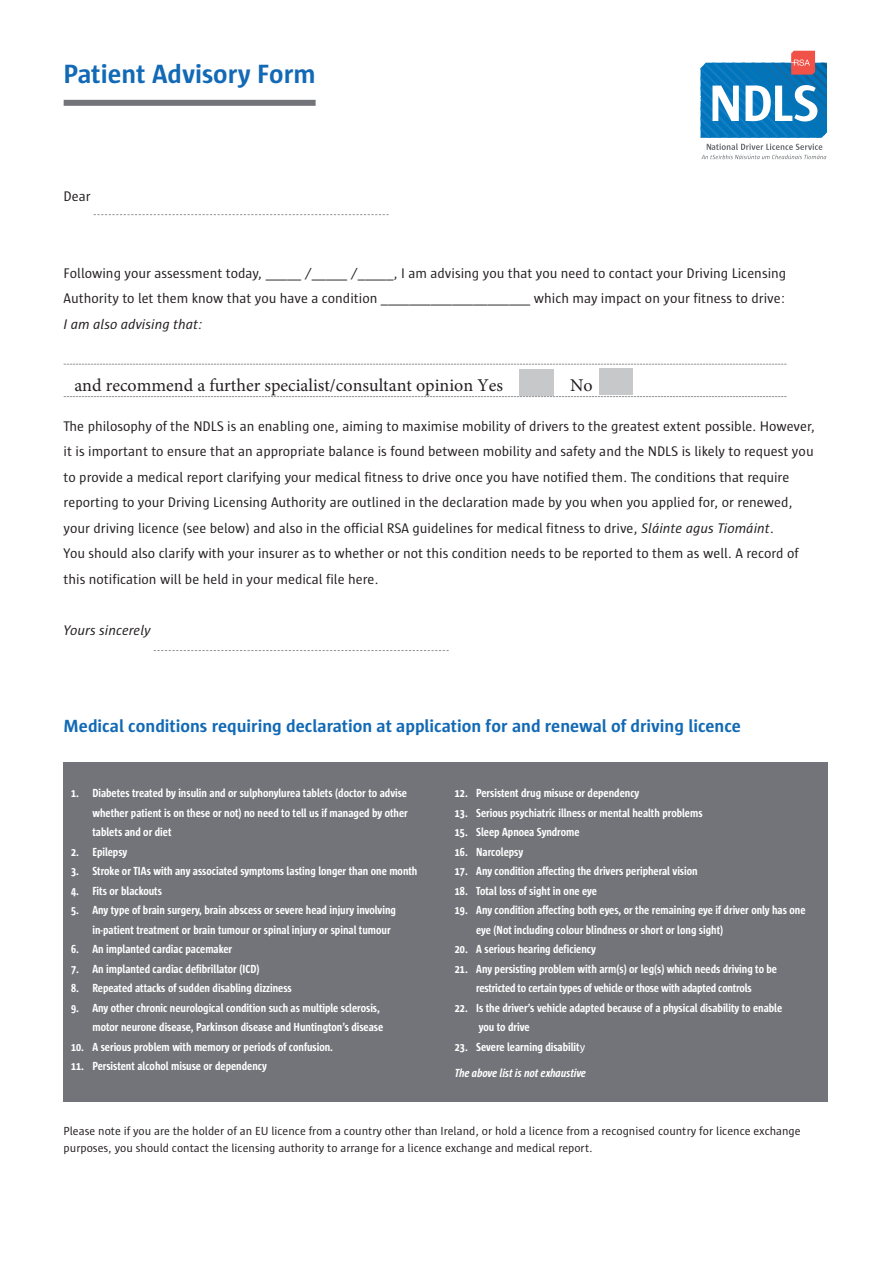
<style>
.page{position:relative;width:893px;height:1263px;background:#fff}
.page>*{position:absolute;margin:0;border:0;box-sizing:border-box;transform-origin:0 0}
.t1{font:700 27px "Sun";color:#1269b5}
.t2{font:700 18px "Sun";color:#1269b5}
.t3{font:18px "Minion Pro";color:#231f20}
.t4{font:14.25px/25.5px "Sun";color:#231f20}
.t5{font:italic 14.25px "Sun";color:#231f20}
.t6{font:700 12px/19.5px "Sun Cd";color:#fff}
.t7{font:12px/16.5px "Sun";color:#231f20}
.t8{font:italic 700 12px/25.8px "Sun Cd";color:#fff}
.s1{font-style:italic}
.s2{font-style:normal}
.s3{font-family:"Sun";font-weight:400;font-style:normal}
</style>
<div class="page">
<div style="left:64px;top:100px;width:252px;height:6px;background:#727479"></div>
<div style="left:64px;top:762px;width:764px;height:340px;background:#727479"></div>
<svg style="left:64px;top:364px;width:722px;height:1px"></svg>
<svg style="left:64px;top:396px;width:722px;height:1px"></svg>
<svg style="left:94px;top:214px;width:295px;height:1px"></svg>
<svg style="left:154px;top:650px;width:295px;height:1px"></svg>
<svg style="left:701px;top:51px;width:127px;height:108px"></svg>
<div style="left:519px;top:369px;width:35px;height:26px;background:#c7c8ca"></div>
<div style="left:600px;top:368px;width:33px;height:27px;background:#c7c8ca"></div>
<h1 class="t1" style="left:64px;top:59px;width:254px">Patient Advisory Form</h1>
<p class="t4" style="left:64px;top:184px;width:29px">Dear</p>
<p class="t4" style="left:64px;top:260px;width:724px">Following your assessment today, _____ /_____ /_____, I am advising you that you need to contact your Driving Licensing<br>Authority to let them know that you have a condition _____________________ which may impact on your fitness to drive:</p>
<p class="t5" style="left:64px;top:316px;width:140px">I am also advising that:</p>
<h2 class="t3" style="left:74px;top:373px;width:430px">and recommend a further specialist/consultant opinion Yes</h2>
<h2 class="t3" style="left:570px;top:373px;width:24px">No</h2>
<p class="t4" style="left:64px;top:413px;width:753px">The philosophy of the NDLS is an enabling one, aiming to maximise mobility of drivers to the greatest extent possible. However, it is important to ensure that an appropriate balance is found between mobility and safety and the NDLS is likely to request you to provide a medical report clarifying your medical fitness to drive once you have notified them. The conditions that require reporting to your Driving Licensing Authority are outlined in the declaration made by you when you applied for, or renewed, your driving licence (see below) and also in the official RSA guidelines for medical fitness to drive, <span class="s1">Sláinte agus Tiomáint</span>.<br>You should also clarify with your insurer as to whether or not this condition needs to be reported to them as well. A record of this notification will be held in your medical file here.</p>
<p class="t5" style="left:64px;top:622px;width:89px">Yours sincerely</p>
<h2 class="t2" style="left:64px;top:716px;width:679px">Medical conditions requiring declaration at application for and renewal of driving licence</h2>
<p class="t6" style="left:92px;top:784px;width:317px;text-align:justify;text-indent:-21px">1. Diabetes treated by insulin and or sulphonylurea tablets (doctor to advise whether patient is on these or not) no need to tell us if managed by other tablets and or diet</p>
<p class="t6" style="left:71px;top:842px;width:58px">2. Epilepsy</p>
<p class="t6" style="left:71px;top:862px;width:348px">3. Stroke or TIAs with any associated symptoms lasting longer than one month</p>
<p class="t6" style="left:71px;top:881px;width:92px">4. Fits or blackouts</p>
<p class="t6" style="left:92px;top:901px;width:305px;text-indent:-21px">5. Any type of brain surgery, brain abscess or severe head injury involving in-patient treatment or brain tumour or spinal injury or spinal tumour</p>
<p class="t6" style="left:71px;top:940px;width:163px">6. An implanted cardiac pacemaker</p>
<p class="t6" style="left:71px;top:959px;width:190px">7. An implanted cardiac defibrillator (ICD)</p>
<p class="t6" style="left:71px;top:979px;width:222px">8. Repeated attacks of sudden disabling dizziness</p>
<p class="t6" style="left:71px;top:998px;width:314px;text-align:right">9. Any other chronic neurological condition such as multiple sclerosis, motor neurone disease, Parkinson disease and Huntington’s disease</p>
<p class="t6" style="left:71px;top:1037px;width:263px">10. A serious problem with memory or periods of confusion.</p>
<p class="t6" style="left:71px;top:1057px;width:197px">11. Persistent alcohol misuse or dependency</p>
<p class="t6" style="left:455px;top:784px;width:186px">12. Persistent drug misuse or dependency</p>
<p class="t6" style="left:455px;top:803px;width:249px">13. Serious psychiatric illness or mental health problems</p>
<p class="t6" style="left:455px;top:823px;width:126px">15. Sleep Apnoea Syndrome</p>
<p class="t6" style="left:455px;top:842px;width:70px">16. Narcolepsy</p>
<p class="t6" style="left:455px;top:862px;width:244px">17. Any condition affecting the drivers peripheral vision</p>
<p class="t6" style="left:455px;top:881px;width:144px">18. Total loss of sight in one eye</p>
<p class="t6" style="left:476px;top:901px;width:331px;text-indent:-21px">19. Any condition affecting both eyes, or the remaining eye if driver only has one eye (Not including colour blindness or short or long sight)</p>
<p class="t6" style="left:455px;top:940px;width:142px">20. A serious hearing deficiency</p>
<p class="t6" style="left:455px;top:959px;width:324px;text-align:center">21. Any persisting problem with arm(s) or leg(s) which needs driving to be restricted to certain types of vehicle or those with adapted controls</p>
<p class="t6" style="left:479px;top:998px;width:305px;text-indent:-24px">22. Is the driver’s vehicle adapted because of a physical disability to enable you to drive</p>
<p class="t8" style="left:455px;top:1034px;width:133px"><span class="s2">23. Severe learning disabilit</span><span class="s3">y<br></span>The above list is not exhaustive</p>
<p class="t7" style="left:64px;top:1123px;width:739px">Please note if you are the holder of an EU licence from a country other than Ireland, or hold a licence from a recognised country for licence exchange purposes, you should contact the licensing authority to arrange for a licence exchange and medical report.</p>
</div>
